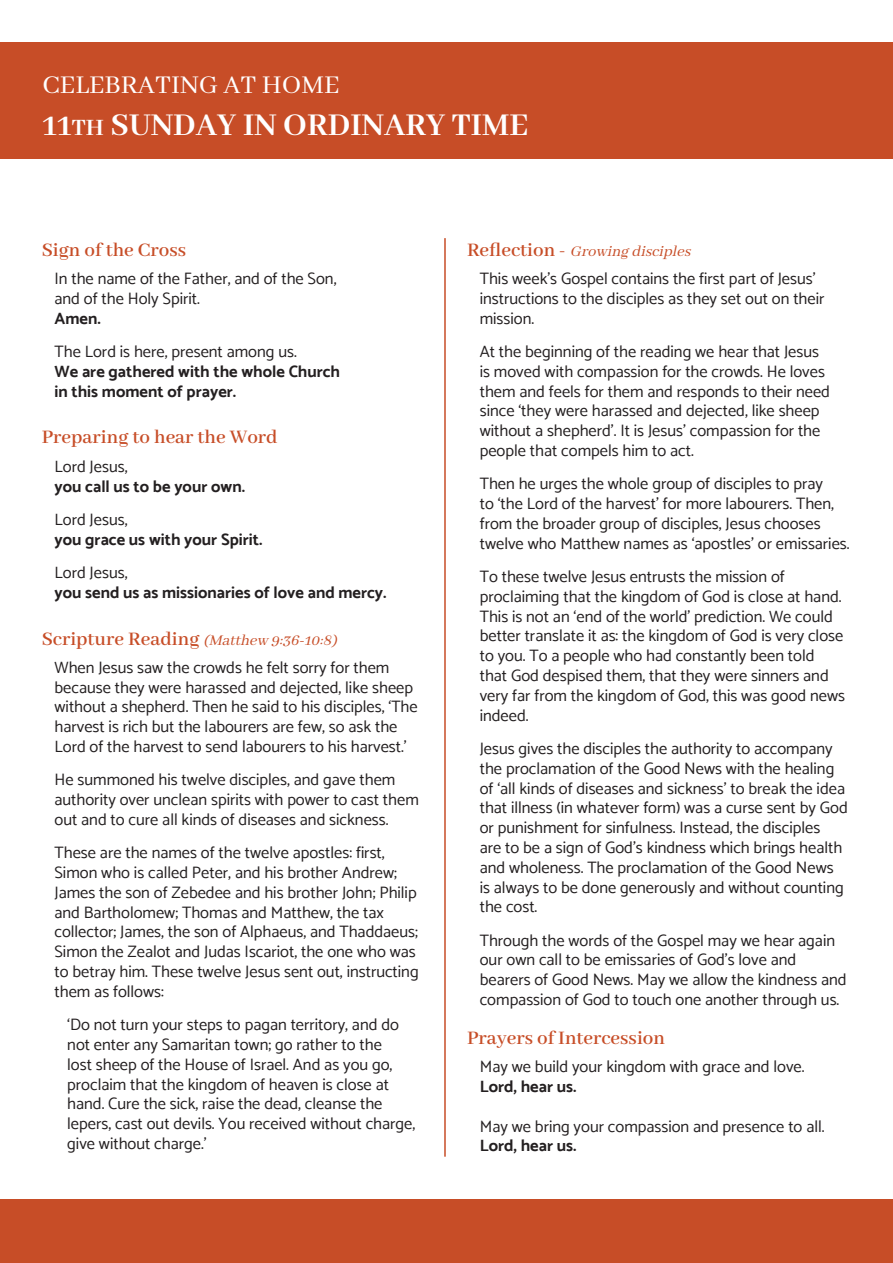
<style>
.page{position:relative;width:893px;height:1263px;background:#fff}
.page>*{position:absolute;margin:0;border:0;box-sizing:border-box;transform-origin:0 0}
.Reverse_Subhead{font:700 34.5px "Abhaya Libre";color:#fff}
.Reverse_Heading{font:28.5px "Abhaya Libre";color:#fff}
.Small_Heads{font:600 21px "Abhaya Libre";color:#c74d27}
.Indented_basic{font:16.5px/19.8px "Catamaran";color:#231f20}
.Second_Indent{font:16.5px/19.8px "Catamaran";color:#231f20}
.Indented_basic-2{font:700 16.5px "Catamaran";color:#231f20}
.Small_Heads-2{font:italic 16.5px "Abhaya Libre";color:#c74d27}
.s1{font-size:25.5px}
.s2{font-weight:600;font-style:normal;font-size:21px}
</style>
<div class="page">
<div style="left:0;top:43px;width:893px;height:116px;background:#c74d27"></div>
<hr style="left:444px;top:238px;width:2px;height:919px;background:#c74d27">
<div style="left:0;top:1199px;width:893px;height:64px;background:#c74d27"></div>
<p class="Reverse_Heading" style="left:43px;top:69px;width:298px">CELEBRATING AT HOME</p>
<p class="Reverse_Subhead" style="left:43px;top:106px;width:487px">11<span class="s1">TH</span> SUNDAY IN ORDINARY TIME</p>
<p class="Small_Heads" style="left:42px;top:238px;width:146px">Sign of the Cross</p>
<p class="Indented_basic" style="left:55px;top:268px;width:283px">In the name of the Father, and of the Son,</p>
<p class="Indented_basic" style="left:55px;top:288px;width:147px">and of the Holy Spirit.</p>
<p class="Indented_basic-2" style="left:55px;top:308px;width:48px">Amen.</p>
<p class="Indented_basic" style="left:55px;top:341px;width:244px">The Lord is here, present among us.</p>
<p class="Indented_basic-2" style="left:55px;top:361px;width:287px">We are gathered with the whole Church</p>
<p class="Indented_basic-2" style="left:55px;top:381px;width:183px">in this moment of prayer.</p>
<p class="Small_Heads" style="left:42px;top:426px;width:237px">Preparing to hear the Word</p>
<p class="Indented_basic" style="left:55px;top:456px;width:75px">Lord Jesus,</p>
<p class="Indented_basic-2" style="left:55px;top:476px;width:192px">you call us to be your own.</p>
<p class="Indented_basic" style="left:55px;top:509px;width:75px">Lord Jesus,</p>
<p class="Indented_basic-2" style="left:55px;top:529px;width:209px">you grace us with your Spirit.</p>
<p class="Indented_basic" style="left:55px;top:562px;width:75px">Lord Jesus,</p>
<p class="Indented_basic-2" style="left:55px;top:582px;width:334px">you send us as missionaries of love and mercy.</p>
<p class="Small_Heads-2" style="left:42px;top:631px;width:301px"><span class="s2">S cripture Re adin g</span> (Matthew 9:36-10:8)</p>
<p class="Indented_basic" style="left:55px;top:657px;width:365px">When Jesus saw the crowds he felt sorry for them because they were harassed and dejected, like sheep without a shepherd. Then he said to his disciples, ‘The harvest is rich but the labourers are few, so ask the Lord of the harvest to send labourers to his harvest.’</p>
<p class="Indented_basic" style="left:55px;top:770px;width:366px">He summoned his twelve disciples, and gave them authority over unclean spirits with power to cast them out and to cure all kinds of diseases and sickness.</p>
<p class="Indented_basic" style="left:55px;top:843px;width:366px">These are the names of the twelve apostles: first, Simon who is called Peter, and his brother Andrew; James the son of Zebedee and his brother John; Philip and Bartholomew; Thomas and Matthew, the tax collector; James, the son of Alphaeus, and Thaddaeus; Simon the Zealot and Judas Iscariot, the one who was to betray him. These twelve Jesus sent out, instructing them as follows:</p>
<p class="Second_Indent" style="left:67px;top:1014px;width:350px">‘Do not turn your steps to pagan territory, and do not enter any Samaritan town; go rather to the<br>lost sheep of the House of Israel. And as you go, proclaim that the kingdom of heaven is close at hand. Cure the sick, raise the dead, cleanse the lepers, cast out devils. You received without charge, give without charge.’</p>
<p class="Small_Heads-2" style="left:467px;top:242px;width:229px"><span class="s2">R e fl e c t i o n -</span> Growing disciples</p>
<p class="Indented_basic" style="left:480px;top:268px;width:346px">This week’s Gospel contains the first part of Jesus’ instructions to the disciples as they set out on their mission.</p>
<p class="Indented_basic" style="left:480px;top:341px;width:352px">At the beginning of the reading we hear that Jesus is moved with compassion for the crowds. He loves them and feels for them and responds to their need since ‘they were harassed and dejected, like sheep without a shepherd’. It is Jesus’ compassion for the people that compels him to act.</p>
<p class="Indented_basic" style="left:480px;top:474px;width:371px">Then he urges the whole group of disciples to pray<br>to ‘the Lord of the harvest’ for more labourers. Then, from the broader group of disciples, Jesus chooses twelve who Matthew names as ‘apostles’ or emissaries.</p>
<p class="Indented_basic" style="left:480px;top:566px;width:367px">To these twelve Jesus entrusts the mission of proclaiming that the kingdom of God is close at hand.<br>This is not an ‘end of the world’ prediction. We could better translate it as: the kingdom of God is very close to you. To a people who had constantly been told that God despised them, that they were sinners and very far from the kingdom of God, this was good news indeed.</p>
<p class="Indented_basic" style="left:480px;top:738px;width:369px">Jesus gives the disciples the authority to accompany the proclamation of the Good News with the healing of ‘all kinds of diseases and sickness’ to break the idea that illness (in whatever form) was a curse sent by God or punishment for sinfulness. Instead, the disciples<br>are to be a sign of God’s kindness which brings health and wholeness. The proclamation of the Good News is always to be done generously and without counting the cost.</p>
<p class="Indented_basic" style="left:480px;top:930px;width:368px">Through the words of the Gospel may we hear again our own call to be emissaries of God’s love and bearers of Good News. May we allow the kindness and compassion of God to touch one another through us.</p>
<p class="Small_Heads" style="left:467px;top:1026px;width:200px">Prayers of Intercession</p>
<p class="Indented_basic" style="left:480px;top:1056px;width:326px">May we build your kingdom with grace and love.</p>
<p class="Indented_basic-2" style="left:480px;top:1076px;width:98px">Lord, hear us.</p>
<p class="Indented_basic" style="left:480px;top:1116px;width:346px">May we bring your compassion and presence to all.</p>
<p class="Indented_basic-2" style="left:480px;top:1136px;width:98px">Lord, hear us.</p>
</div>
